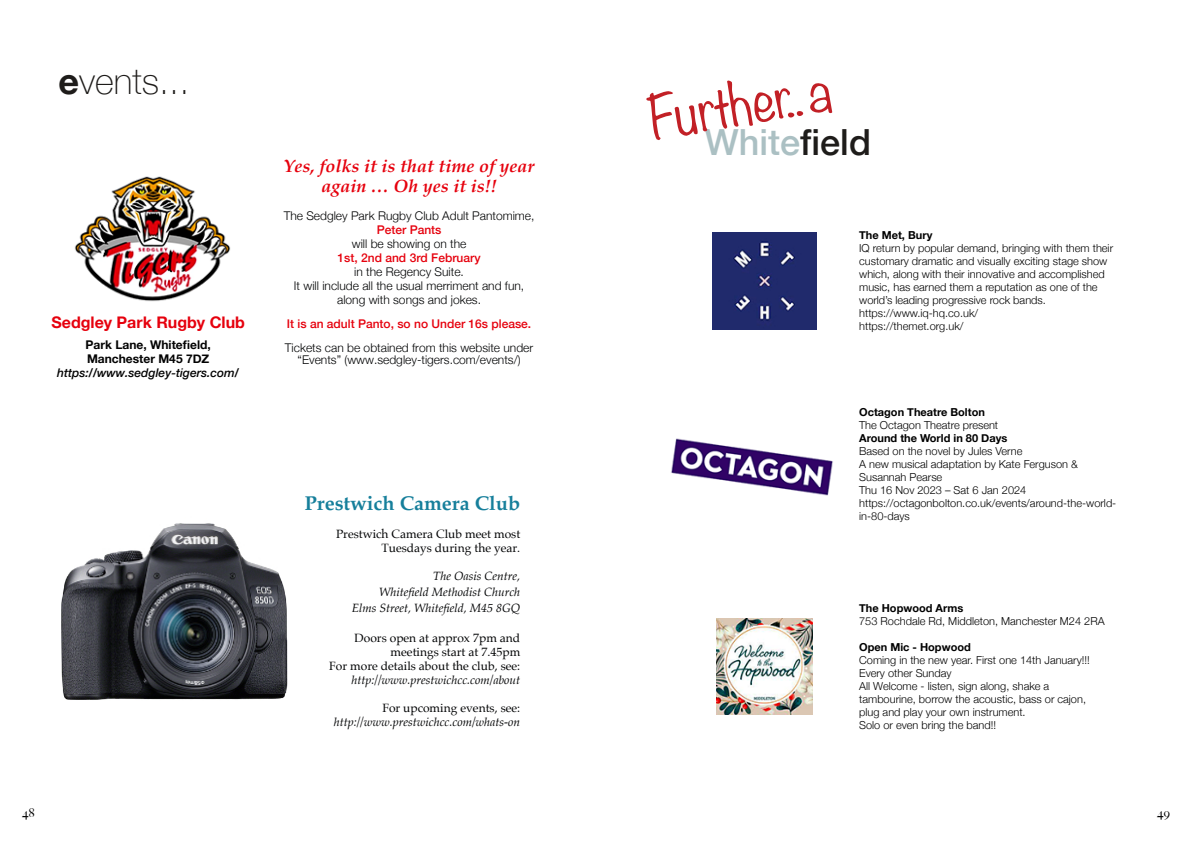
<style>
.page{position:relative;width:1191px;height:842px;background:#fff}
.page>*{position:absolute;margin:0;border:0;box-sizing:border-box;transform-origin:0 0}
.t1{font:300 54px "Noteworthy";color:#c22026}
.t2{font:500 36px "Helvetica Neue";color:#abc0c3}
.t3{font:100 36px "Helvetica Neue";color:#1e1c1a}
.t4{font:700 20px "Palatino";color:#167f9b}
.t5{font:italic 700 18px/20px "Palatino";color:#e6000d;text-align:center}
.t6{font:700 16px "Helvetica Neue";color:#e6000d}
.t7{font:300 12px/14px "Helvetica Neue";color:#010203;text-align:center}
.t8{font:12px/14px "Palatino";color:#010203;text-align:right}
.t9{font:italic 12px/16px "Palatino";color:#010203;text-align:right}
.t10{font:500 12px "Helvetica Neue";color:#e6000d}
.t11{font:700 12px/14px "Helvetica Neue";color:#030303}
.t12{font:italic 500 12px "Helvetica Neue";color:#030303}
.t13{font:500 12px "Big Caslon";color:#020202}
.t14{font:300 11px/13px "Helvetica Neue";color:#010101}
.t15{font:700 11px "Helvetica Neue";color:#010101}
.s1{font-weight:700}
.s2{color:#1e1c1a}
</style>
<div class="page">
<img style="left:74px;top:176px;width:157px;height:126px">
<img style="left:62px;top:523px;width:226px;height:177px">
<img style="left:712px;top:233px;width:105px;height:96px">
<img style="left:671px;top:438px;width:162px;height:58px">
<img style="left:716px;top:619px;width:96px;height:96px">
<h2 class="t3" style="left:59px;top:59px;width:132px"><span class="s1">e</span>vents...</h2>
<h3 class="t6" style="left:51px;top:312px;width:195px">Sedgley Park Rugby Club</h3>
<p class="t11" style="left:86px;top:337px;width:127px">Park Lane, Whitefield,<br>Manchester M45 7DZ</p>
<p class="t12" style="left:57px;top:365px;width:183px">https://www.sedgley-tigers.com/</p>
<h3 class="t5" style="left:283px;top:157px;width:253px">Yes, folks it is that time of year again … Oh yes it is!!</h3>
<p class="t7" style="left:284px;top:209px;width:252px">The Sedgley Park Rugby Club Adult Pantomime,</p>
<p class="t10" style="left:377px;top:223px;width:66px">Peter Pants</p>
<p class="t7" style="left:352px;top:237px;width:116px">will be showing on the</p>
<p class="t10" style="left:337px;top:251px;width:144px">1st, 2nd and 3rd February</p>
<p class="t7" style="left:294px;top:265px;width:232px">in the Regency Suite.<br>It will include all the usual merriment and fun, along with songs and jokes.</p>
<p class="t10" style="left:287px;top:317px;width:246px">It is an adult Panto, so no Under 16s please.</p>
<p class="t7" style="left:285px;top:342px;width:250px;line-height:12px">Tickets can be obtained from this website under “Events” (www.sedgley-tigers.com/events/)</p>
<h3 class="t4" style="left:305px;top:493px;width:217px">Prestwich Camera Club</h3>
<p class="t8" style="left:336px;top:528px;width:186px">Prestwich Camera Club meet most<br>Tuesdays during the year.</p>
<p class="t9" style="left:352px;top:569px;width:170px">The Oasis Centre,<br>Whitefield Methodist Church<br>Elms Street, Whitefield, M45 8GQ</p>
<p class="t8" style="left:329px;top:632px;width:192px">Doors open at approx 7pm and meetings start at 7.45pm<br>For more details about the club, see:</p>
<p class="t9" style="left:351px;top:673px;width:170px">http://www.prestwichcc.com/about</p>
<p class="t8" style="left:382px;top:702px;width:139px">For upcoming events, see:</p>
<p class="t9" style="left:334px;top:715px;width:188px">http://www.prestwichcc.com/whats-on</p>
<h1 class="t1" style="left:642px;top:84px;width:185px;rotate:-10deg">Further..a</h1>
<h2 class="t2" style="left:705px;top:120px;width:168px">White<span class="s2">field</span></h2>
<p class="t15" style="left:859px;top:228px;width:75px">The Met, Bury</p>
<p class="t14" style="left:859px;top:241px;width:255px">IQ return by popular demand, bringing with them their customary dramatic and visually exciting stage show which, along with their innovative and accomplished music, has earned them a reputation as one of the world’s leading progressive rock bands. https://www.iq-hq.co.uk/<br>https://themet.org.uk/</p>
<p class="t15" style="left:859px;top:405px;width:127px">Octagon Theatre Bolton</p>
<p class="t14" style="left:859px;top:418px;width:140px">The Octagon Theatre present</p>
<p class="t15" style="left:859px;top:431px;width:150px">Around the World in 80 Days</p>
<p class="t14" style="left:859px;top:444px;width:259px">Based on the novel by Jules Verne<br>A new musical adaptation by Kate Ferguson &amp;<br>Susannah Pearse<br>Thu 16 Nov 2023 – Sat 6 Jan 2024 https://octagonbolton.co.uk/events/around-the-world&shy;in-80-days</p>
<p class="t15" style="left:859px;top:601px;width:106px">The Hopwood Arms</p>
<p class="t14" style="left:859px;top:614px;width:247px">753 Rochdale Rd, Middleton, Manchester M24 2RA</p>
<p class="t15" style="left:859px;top:640px;width:113px">Open Mic - Hopwood</p>
<p class="t14" style="left:859px;top:653px;width:232px">Coming in the new year. First one 14th January!!!<br>Every other Sunday<br>All Welcome - listen, sign along, shake a tambourine, borrow the acoustic, bass or cajon, plug and play your own instrument.<br>Solo or even bring the band!!</p>
<p class="t13" style="left:22px;top:808px;width:14px">48</p>
<p class="t13" style="left:1157px;top:808px;width:14px">49</p>
</div>
